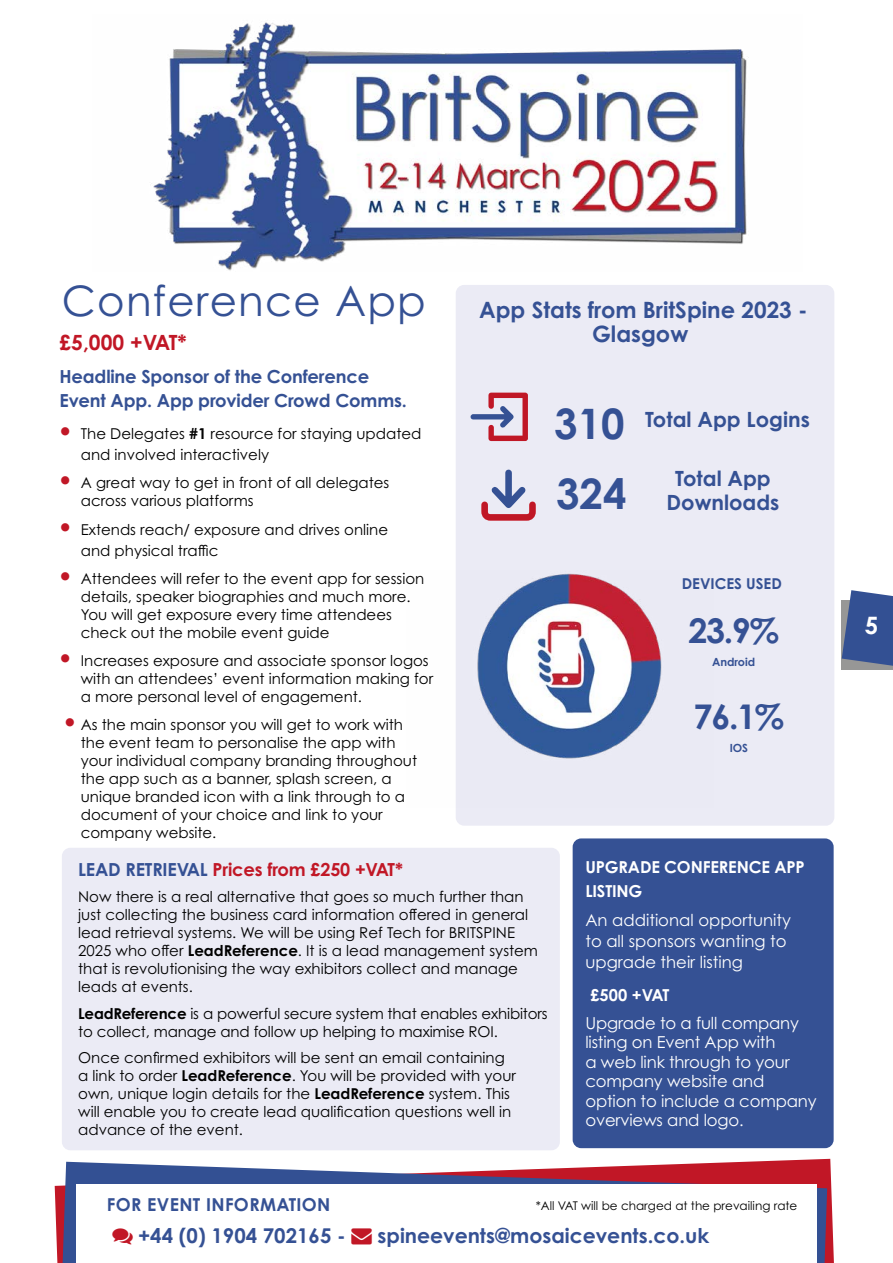
<style>
.page{position:relative;width:893px;height:1263px;background:#fff}
.page>*{position:absolute;margin:0;border:0;box-sizing:border-box;transform-origin:0 0}
.t1{font:42px "Century Gothic Pro";letter-spacing:.03em;color:#355194}
.t2{font:700 42px/70.7px "Century Gothic Pro";color:#355194}
.t3{font:700 34.05px "Century Gothic Pro";color:#355194}
.t4{font:700 24px "Century Gothic Pro";color:#fff}
.t5{font:700 22.5px/24px "Century Gothic Pro";color:#355194;text-align:center}
.t6{font:700 21px/24px "Century Gothic Pro";color:#355194;text-align:center}
.t7{font:700 21px "Century Gothic Pro";letter-spacing:-.035em;color:#c11726}
.t8{font:700 20.4px "Century Gothic Pro";color:#355194}
.t9{font:700 18px/24px "Century Gothic Pro";letter-spacing:-.01em;color:#355194}
.t10{font:700 18px "Century Gothic Pro";letter-spacing:-.01em;color:#c11726}
.t11{font:700 17.85px "Century Gothic Pro";letter-spacing:.02em;color:#355194}
.t12{font:16.5px/19.5px "Century Gothic Pro";letter-spacing:-.01em;color:#fff}
.t13{font:700 16.5px/24px "Century Gothic Pro";letter-spacing:-.01em;color:#fff}
.t14{font:15px/18px "Century Gothic Pro";color:#000}
.t15{font:700 15px "Century Gothic Pro";color:#355194}
.t16{font:12px "Century Gothic Pro";color:#000}
.t17{font:700 11.25px "Century Gothic Pro";color:#355194}
.s1{font-weight:700}
.s2{color:#355194}
.s3{color:#c11726}
</style>
<div class="page">
<svg style="left:55px;top:1159px;width:779px;height:104px"></svg>
<svg style="left:62px;top:1162px;width:765px;height:101px"></svg>
<div style="left:76px;top:1184px;width:741px;height:79px;background:#fff"></div>
<img style="left:153px;top:22px;width:596px;height:249px">
<svg style="left:842px;top:590px;width:51px;height:80px"></svg>
<div style="left:62px;top:848px;width:498px;height:302px;background:#ebebf5;border-radius:9px"></div>
<div style="left:456px;top:285px;width:378px;height:541px;background:#ebebf5;border-radius:9px"></div>
<div style="left:573px;top:838px;width:261px;height:310px;background:#355194;border-radius:9px"></div>
<img style="left:477px;top:573px;width:185px;height:186px">
<svg style="left:481px;top:469px;width:55px;height:52px"></svg>
<svg style="left:470px;top:393px;width:58px;height:48px"></svg>
<h1 class="t1" style="left:62px;top:275px;width:366px">Conference App</h1>
<h3 class="t7" style="left:60px;top:329px;width:129px">£5,000 +VAT*</h3>
<p class="t9" style="left:60px;top:364px;width:349px">Headline Sponsor of the Conference<br>Event App. App provider Crowd Comms.</p>
<p class="t14" style="left:81px;top:423px;width:342px;line-height:21px">The Delegates <span class="s1">#1</span> resource for staying updated and involved interactively</p>
<p class="t14" style="left:81px;top:474px;width:310px">A great way to get in front of all delegates across various platforms</p>
<p class="t14" style="left:81px;top:519px;width:309px;line-height:21px">Extends reach/ exposure and drives online and physical traffic</p>
<p class="t14" style="left:81px;top:569px;width:345px">Attendees will refer to the event app for session details, speaker biographies and much more.<br>You will get exposure every time attendees check out the mobile event guide</p>
<p class="t14" style="left:81px;top:652px;width:354px">Increases exposure and associate sponsor logos with an attendees’ event information making for a more personal level of engagement.</p>
<p class="t14" style="left:81px;top:716px;width:338px">As the main sponsor you will get to work with the event team to personalise the app with your individual company branding throughout the app such as a banner, splash screen, a unique branded icon with a link through to a document of your choice and link to your company website.</p>
<h3 class="t5" style="left:479px;top:298px;width:330px">App Stats from BritSpine 2023 -<br>Glasgow</h3>
<h1 class="t2" style="left:554px;top:388px;width:74px">310<br>324</h1>
<h3 class="t6" style="left:645px;top:407px;width:166px">Total App Logins</h3>
<h3 class="t6" style="left:667px;top:466px;width:114px">Total App<br>Downloads</h3>
<p class="t15" style="left:682px;top:575px;width:102px">DEVICES USED</p>
<h2 class="t3" style="left:688px;top:610px;width:92px">23.9%</h2>
<p class="t17" style="left:712px;top:655px;width:45px">Android</p>
<h2 class="t3" style="left:694px;top:696px;width:92px">76.1%</h2>
<p class="t17" style="left:730px;top:740px;width:20px">IOS</p>
<p class="t10" style="left:78px;top:858px;width:326px"><span class="s2">LEAD RETRIEVAL</span> Prices from £250 +VAT*</p>
<p class="t14" style="left:78px;top:887px;width:461px">Now there is a real alternative that goes so much further than just collecting the business card information offered in general lead retrieval systems. We will be using Ref Tech for BRITSPINE 2025 who offer <span class="s1">LeadReference</span>. It is a lead management system that is revolutionising the way exhibitors collect and manage leads at events.</p>
<p class="t14" style="left:78px;top:1004px;width:471px"><span class="s1">LeadReference</span> is a powerful secure system that enables exhibitors to collect, manage and follow up helping to maximise ROI.</p>
<p class="t14" style="left:78px;top:1048px;width:439px">Once confirmed exhibitors will be sent an email containing a link to order <span class="s1">LeadReference</span>. You will be provided with your own, unique login details for the <span class="s1">LeadReference</span> system. This will enable you to create lead qualification questions well in advance of the event.</p>
<p class="t13" style="left:585px;top:854px;width:221px">UPGRADE CONFERENCE APP<br>LISTING</p>
<p class="t12" style="left:585px;top:909px;width:207px;line-height:21px">An additional opportunity to all sponsors wanting to upgrade their listing</p>
<p class="t13" style="left:590px;top:982px;width:80px">£500 +VAT</p>
<p class="t12" style="left:585px;top:1013px;width:233px">Upgrade to a full company listing on Event App with<br>a web link through to your company website and option to include a company overviews and logo.</p>
<p class="t11" style="left:107px;top:1194px;width:225px">FOR EVENT INFORMATION</p>
<h3 class="t8" style="left:138px;top:1223px;width:573px">+44 (0) 1904 702165 - <span class="s3">→</span> spineevents@mosaicevents.co.uk</h3>
<p class="t16" style="left:536px;top:1199px;width:263px">*All VAT will be charged at the prevailing rate</p>
<h3 class="t4" style="left:865px;top:611px;width:15px">5</h3>
</div>
